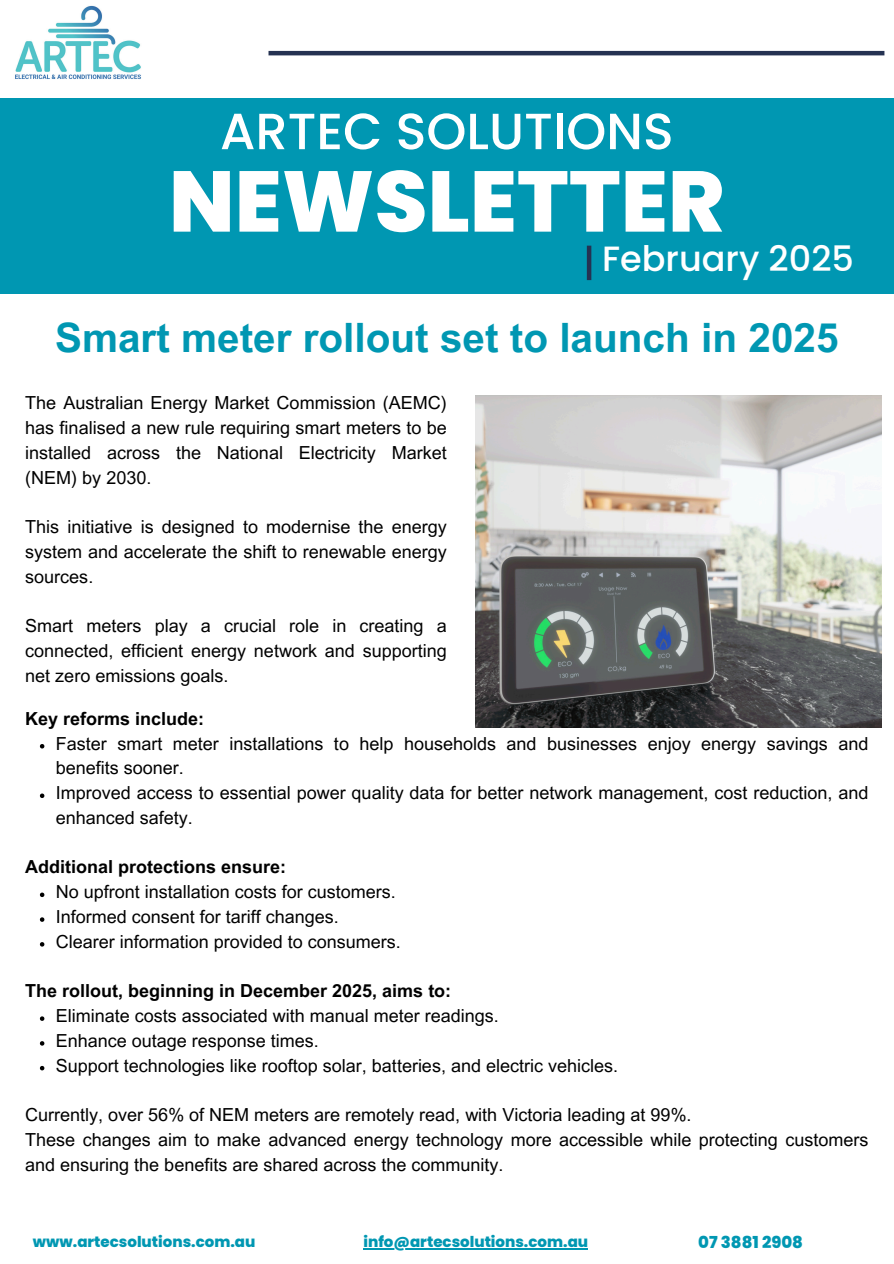
<style>
.page{position:relative;width:894px;height:1264px;background:#fff}
.page>*{position:absolute;margin:0;border:0;box-sizing:border-box;transform-origin:0 0}
.t1{font:800 85.95px "Poppins";color:#fff}
.t2{font:500 50.85px "Poppins";color:#fff}
.t3{font:700 40.5px "Arial MT Pro";color:#0097b2}
.t4{font:500 35.1px "Poppins";color:#fff}
.t5{font:18px/24.8px "Arial MT Pro";color:#000}
.t6{font:700 18px "Arial MT Pro";color:#000}
.t7{font:800 16.5px "Poppins";color:#0097b2}
.t8{font:800 15px "Poppins";color:#0097b2}
</style>
<div class="page">
<div style="left:0;top:98px;width:893px;height:196px;background:#0097b2"></div>
<hr style="left:268px;top:51px;width:616px;height:4px;background:#253252">
<div style="left:586px;top:246px;width:5px;height:34px;background:#253252"></div>
<img style="left:15px;top:5px;width:126px;height:74px">
<img style="left:475px;top:395px;width:405px;height:332px">
<hr style="left:363px;top:1248px;width:225px;height:1px;background:#0097b2">
<svg style="left:40px;top:744px;width:4px;height:4px"></svg>
<svg style="left:40px;top:793px;width:4px;height:5px"></svg>
<svg style="left:40px;top:892px;width:4px;height:5px"></svg>
<svg style="left:40px;top:917px;width:4px;height:4px"></svg>
<svg style="left:40px;top:942px;width:4px;height:4px"></svg>
<svg style="left:40px;top:1016px;width:4px;height:4px"></svg>
<svg style="left:40px;top:1041px;width:4px;height:4px"></svg>
<svg style="left:40px;top:1065px;width:4px;height:5px"></svg>
<p class="t2" style="left:220px;top:96px;width:455px">ARTEC SOLUTIONS</p>
<p class="t1" style="left:169px;top:141px;width:557px">NEWSLETTER</p>
<h2 class="t4" style="left:602px;top:234px;width:253px">February 2025</h2>
<p class="t3" style="left:55px;top:322px;width:784px">Smart meter rollout set to launch in 2025</p>
<p class="t5" style="left:25px;top:393px;width:423px;text-align:justify">The Australian Energy Market Commission (AEMC) has finalised a new rule requiring smart meters to be installed across the National Electricity Market (NEM) by 2030.</p>
<p class="t5" style="left:25px;top:516px;width:423px;text-align:justify">This initiative is designed to modernise the energy system and accelerate the shift to renewable energy sources.</p>
<p class="t5" style="left:25px;top:615px;width:423px;text-align:justify">Smart meters play a crucial role in creating a connected, efficient energy network and supporting net zero emissions goals.</p>
<h6 class="t6" style="left:25px;top:711px;width:180px">Key reforms include:</h6>
<h6 class="t5" style="left:56px;top:733px;width:813px">Faster smart meter installations to help households and businesses enjoy energy savings and benefits sooner.</h6>
<h6 class="t5" style="left:56px;top:782px;width:813px">Improved access to essential power quality data for better network management, cost reduction, and enhanced safety.</h6>
<p class="t6" style="left:25px;top:860px;width:262px">Additional protections ensure:</p>
<h5 class="t5" style="left:56px;top:881px;width:341px">No upfront installation costs for customers.</h5>
<p class="t5" style="left:56px;top:906px;width:284px">Informed consent for tariff changes.</p>
<p class="t5" style="left:56px;top:931px;width:346px">Clearer information provided to consumers.</p>
<h5 class="t6" style="left:25px;top:984px;width:427px">The rollout, beginning in December 2025, aims to:</h5>
<p class="t5" style="left:56px;top:1005px;width:444px">Eliminate costs associated with manual meter readings.</p>
<p class="t5" style="left:56px;top:1030px;width:264px">Enhance outage response times.</p>
<p class="t5" style="left:56px;top:1055px;width:563px">Support technologies like rooftop solar, batteries, and electric vehicles.</p>
<h5 class="t5" style="left:25px;top:1104px;width:844px">Currently, over 56% of NEM meters are remotely read, with Victoria leading at 99%.<br>These changes aim to make advanced energy technology more accessible while protecting customers and ensuring the benefits are shared across the community.</h5>
<h3 class="t8" style="left:363px;top:1231px;width:226px">info@artecsolutions.com.au</h3>
<h1 class="t8" style="left:33px;top:1231px;width:224px">www.artecsolutions.com.au</h1>
<h4 class="t7" style="left:698px;top:1230px;width:106px">07 3881 2908</h4>
</div>
